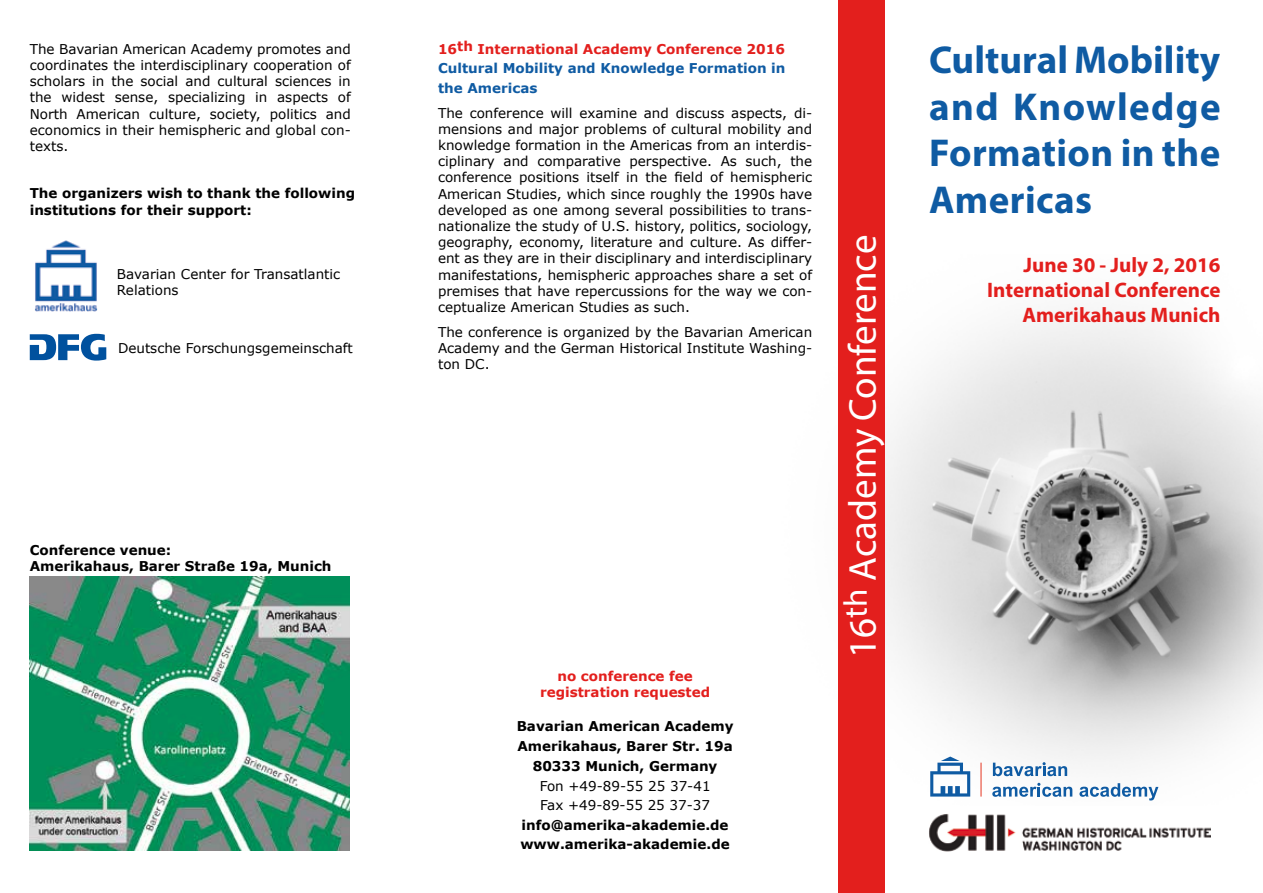
<style>
.page{position:relative;width:1263px;height:893px;background:#fff}
.page>*{position:absolute;margin:0;border:0;box-sizing:border-box;transform-origin:0 0}
.t1{font:700 39px/46.8px "Myriad Pro";letter-spacing:.01em;color:#0f5ba3;text-align:justify}
.t2{font:39px "Myriad Pro";color:#fff}
.t3{font:700 21px/25.2px "Myriad Pro";color:#e31f1d;text-align:right}
.t4{font:13.5px/16.2px "Verdana";color:#000;text-align:justify}
.t5{font:700 13.5px/20.4px "Verdana";color:#000}
.t6{font:700 13.5px/16.2px "Verdana";color:#e31f1d;text-align:center}
.t7{font:700 13.5px/19.5px "Verdana";color:#0f5ba3}
</style>
<div class="page">
<img style="left:884px;top:254px;width:379px;height:551px">
<img style="left:35px;top:240px;width:63px;height:72px">
<img style="left:30px;top:577px;width:320px;height:273px">
<svg style="left:30px;top:334px;width:76px;height:27px"></svg>
<img style="left:929px;top:814px;width:282px;height:37px">
<svg style="left:930px;top:756px;width:40px;height:41px"></svg>
<hr style="left:981px;top:763px;width:1px;height:34px;background:#e53520">
<svg style="left:1079px;top:783px;width:79px;height:17px"></svg>
<svg style="left:993px;top:762px;width:74px;height:14px"></svg>
<svg style="left:992px;top:783px;width:80px;height:14px"></svg>
<div style="left:838px;top:0;width:46px;height:893px;background:#e31f1d"></div>
<p class="t4" style="left:30px;top:41px;width:323px">The Bavarian American Academy promotes and coordinates the interdisciplinary cooperation of scholars in the social and cultural sciences in the widest sense, specializing in aspects of North American culture, society, politics and economics in their hemispheric and global con&shy;texts.</p>
<p class="t5" style="left:30px;top:185px;width:327px;line-height:16.2px">The organizers wish to thank the following institutions for their support:</p>
<p class="t4" style="left:117px;top:266px;width:225px">Bavarian Center for Transatlantic<br>Relations</p>
<p class="t4" style="left:118px;top:339px;width:236px">Deutsche Forschungsgemeinschaft</p>
<p class="t5" style="left:30px;top:542px;width:303px;line-height:16.2px">Conference venue:<br>Amerikahaus, Barer Straße 19a, Munich</p>
<p class="t6" style="left:438px;top:41px;width:348px">16th International Academy Conference 2016</p>
<p class="t7" style="left:438px;top:58px;width:349px">Cultural Mobility and Knowledge Formation in the Americas</p>
<p class="t4" style="left:438px;top:104px;width:376px">The conference will examine and discuss aspects, di&shy;mensions and major problems of cultural mobility and knowledge formation in the Americas from an interdis&shy;ciplinary and comparative perspective. As such, the conference positions itself in the field of hemispheric American Studies, which since roughly the 1990s have developed as one among several possibilities to trans&shy;nationalize the study of U.S. history, politics, sociology, geography, economy, literature and culture. As differ&shy;ent as they are in their disciplinary and interdisciplinary manifestations, hemispheric approaches share a set of premises that have repercussions for the way we con&shy;ceptualize American Studies as such.</p>
<p class="t4" style="left:438px;top:324px;width:376px">The conference is organized by the Bavarian American Academy and the German Historical Institute Washing&shy;ton DC.</p>
<p class="t6" style="left:540px;top:668px;width:172px">no conference fee registration requested</p>
<p class="t5" style="left:517px;top:715px;width:218px;text-align:center">Bavarian American Academy<br>Amerikahaus, Barer Str. 19a<br>80333 Munich, Germany</p>
<p class="t4" style="left:540px;top:776px;width:172px;line-height:19.5px">Fon +49-89-55 25 37-41<br>Fax +49-89-55 25 37-37</p>
<p class="t5" style="left:520px;top:815px;width:211px;line-height:19.5px">info@amerika-akademie.de www.amerika-akademie.de</p>
<h1 class="t2" style="left:839px;top:658px;width:425px;rotate:-90deg">16<sup>th</sup> Academy Conference</h1>
<h1 class="t1" style="left:929px;top:35px;width:293px">Cultural Mobility and Knowledge Formation in the Americas</h1>
<h2 class="t3" style="left:987px;top:252px;width:235px">June 30 - July 2, 2016<br>International Conference<br>Amerikahaus Munich</h2>
</div>
